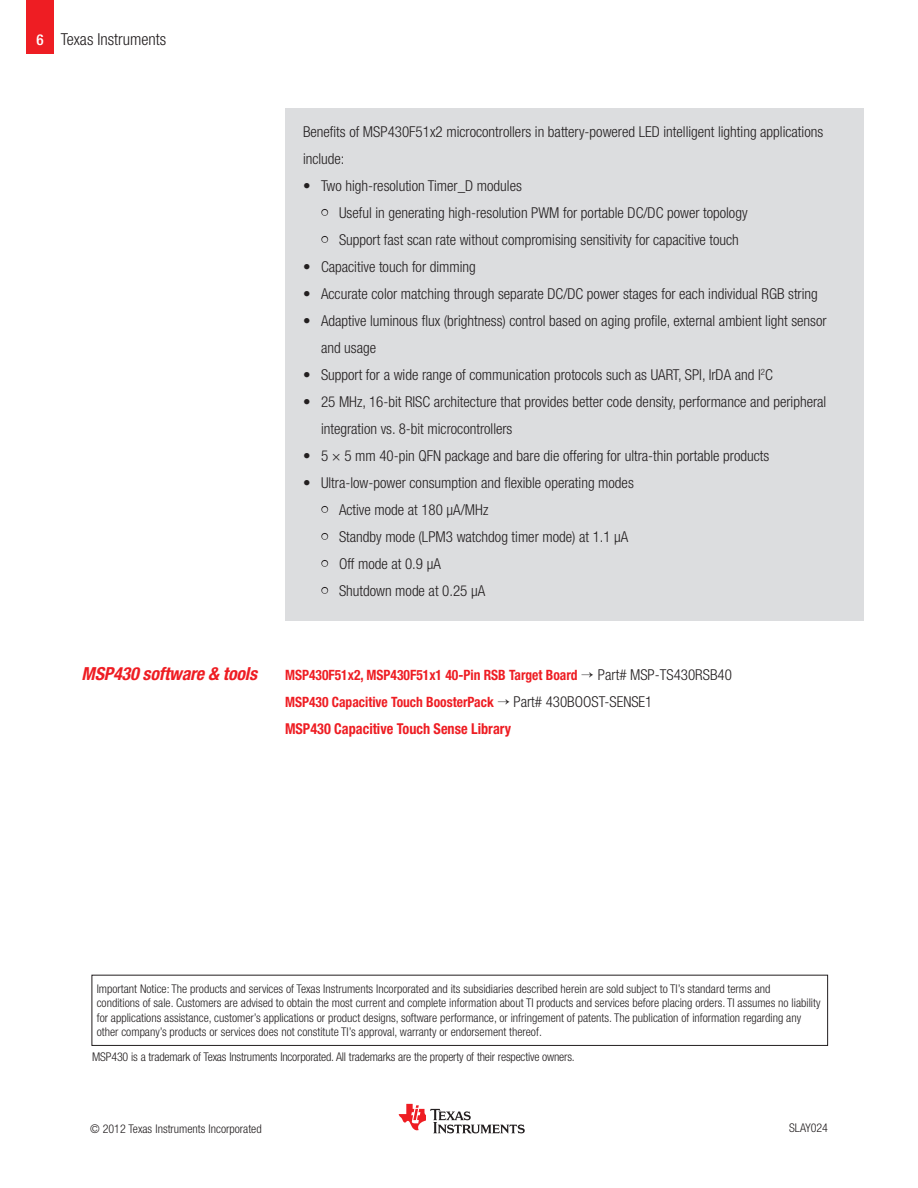
<style>
.page{position:relative;width:918px;height:1188px;background:#fff}
.page>*{position:absolute;margin:0;border:0;box-sizing:border-box;transform-origin:0 0}
.t1{font:italic 700 condensed 18px "Helvetica Neue LT Std";letter-spacing:-.01em;color:#ee1d23}
.t2{font:300 condensed 16.5px "Helvetica Neue LT Std";color:#231f20}
.t3{font:300 condensed 15px/27px "Helvetica Neue LT Std";color:#231f20}
.t4{font:700 condensed 15px "Helvetica Neue LT Std";color:#ee1d23;scale:.95 1}
.t5{font:700 condensed 14.25px "Helvetica Neue LT Std";color:#ee1d23;scale:.95 1}
.t6{font:300 condensed 12px/14.4px "Helvetica Neue LT Std";color:#231f20}
.s1{font-weight:500;font-size:15px;color:#fff}
.s2{color:#dcdddf}
</style>
<div class="page">
<div style="left:27px;top:0;width:27px;height:54px;background:#ee1d23"></div>
<div style="left:285px;top:108px;width:579px;height:512px;background:#dcdddf"></div>
<div style="left:321px;top:209px;width:7px;height:7px;border:2px solid #231f20;border-radius:50%"></div>
<div style="left:321px;top:236px;width:7px;height:7px;border:2px solid #231f20;border-radius:50%"></div>
<div style="left:321px;top:506px;width:7px;height:7px;border:2px solid #231f20;border-radius:50%"></div>
<div style="left:321px;top:533px;width:7px;height:7px;border:2px solid #231f20;border-radius:50%"></div>
<div style="left:321px;top:560px;width:7px;height:7px;border:2px solid #231f20;border-radius:50%"></div>
<div style="left:321px;top:587px;width:7px;height:7px;border:2px solid #231f20;border-radius:50%"></div>
<div style="left:92px;top:975px;width:736px;height:71px;border:1px solid #231f20"></div>
<svg style="left:399px;top:1104px;width:126px;height:29px"></svg>
<p class="t2" style="left:36px;top:30px;width:131px"><span class="s1">6</span> Texas Instruments</p>
<p class="t3" style="left:303px;top:118px;width:522px">Benefits of MSP430F51x2 microcontrollers in battery-powered LED intelligent lighting applications include:</p>
<p class="t3" style="left:303px;top:172px;width:220px">• Two high-resolution Timer_D modules</p>
<p class="t3" style="left:321px;top:199px;width:428px"><span class="s2">•</span> Useful in generating high-resolution PWM for portable DC/DC power topology</p>
<p class="t3" style="left:321px;top:226px;width:419px"><span class="s2">•</span> Support fast scan rate without compromising sensitivity for capacitive touch</p>
<p class="t3" style="left:303px;top:253px;width:174px">• Capacitive touch for dimming</p>
<p class="t3" style="left:303px;top:280px;width:516px">• Accurate color matching through separate DC/DC power stages for each individual RGB string</p>
<p class="t3" style="left:321px;top:307px;width:507px;text-indent:-18px">• Adaptive luminous flux (brightness) control based on aging profile, external ambient light sensor and usage</p>
<p class="t3" style="left:303px;top:361px;width:471px">• Support for a wide range of communication protocols such as UART, SPI, IrDA and I<sup>2</sup>C</p>
<p class="t3" style="left:321px;top:388px;width:507px;text-indent:-18px">• 25 MHz, 16-bit RISC architecture that provides better code density, performance and peripheral integration vs. 8-bit microcontrollers</p>
<p class="t3" style="left:303px;top:442px;width:468px">• 5 × 5 mm 40-pin QFN package and bare die offering for ultra-thin portable products</p>
<p class="t3" style="left:303px;top:469px;width:332px">• Ultra-low-power consumption and flexible operating modes</p>
<p class="t3" style="left:321px;top:496px;width:169px"><span class="s2">•</span> Active mode at 180 µA/MHz</p>
<p class="t3" style="left:321px;top:523px;width:309px"><span class="s2">•</span> Standby mode (LPM3 watchdog timer mode) at 1.1 µA</p>
<p class="t3" style="left:321px;top:550px;width:121px"><span class="s2">•</span> Off mode at 0.9 µA</p>
<p class="t3" style="left:321px;top:577px;width:166px"><span class="s2">•</span> Shutdown mode at 0.25 µA</p>
<p class="t1" style="left:82px;top:663px;width:177px">MSP430 software &amp; tools</p>
<p class="t5" style="left:285px;top:667px;width:310px">MSP430F51x2, MSP430F51x1 40-Pin RSB Target Board</p>
<p class="t3" style="left:598px;top:661px;width:135px">Part# MSP-TS430RSB40</p>
<p class="t5" style="left:285px;top:694px;width:221px">MSP430 Capacitive Touch BoosterPack</p>
<p class="t3" style="left:514px;top:688px;width:140px">Part# 430BOOST-SENSE1</p>
<p class="t4" style="left:285px;top:720px;width:240px">MSP430 Capacitive Touch Sense Library</p>
<p class="t6" style="left:97px;top:981px;width:725px">Important Notice: The products and services of Texas Instruments Incorporated and its subsidiaries described herein are sold subject to TI’s standard terms and<br>conditions of sale. Customers are advised to obtain the most current and complete information about TI products and services before placing orders. TI assumes no liability for applications assistance, customer’s applications or product designs, software performance, or infringement of patents. The publication of information regarding any other company’s products or services does not constitute TI’s approval, warranty or endorsement thereof.</p>
<p class="t6" style="left:92px;top:1050px;width:484px">MSP430 is a trademark of Texas Instruments Incorporated. All trademarks are the property of their respective owners.</p>
<p class="t6" style="left:90px;top:1121px;width:173px">© 2012 Texas Instruments Incorporated</p>
<p class="t6" style="left:789px;top:1121px;width:40px">SLAY024</p>
</div>
